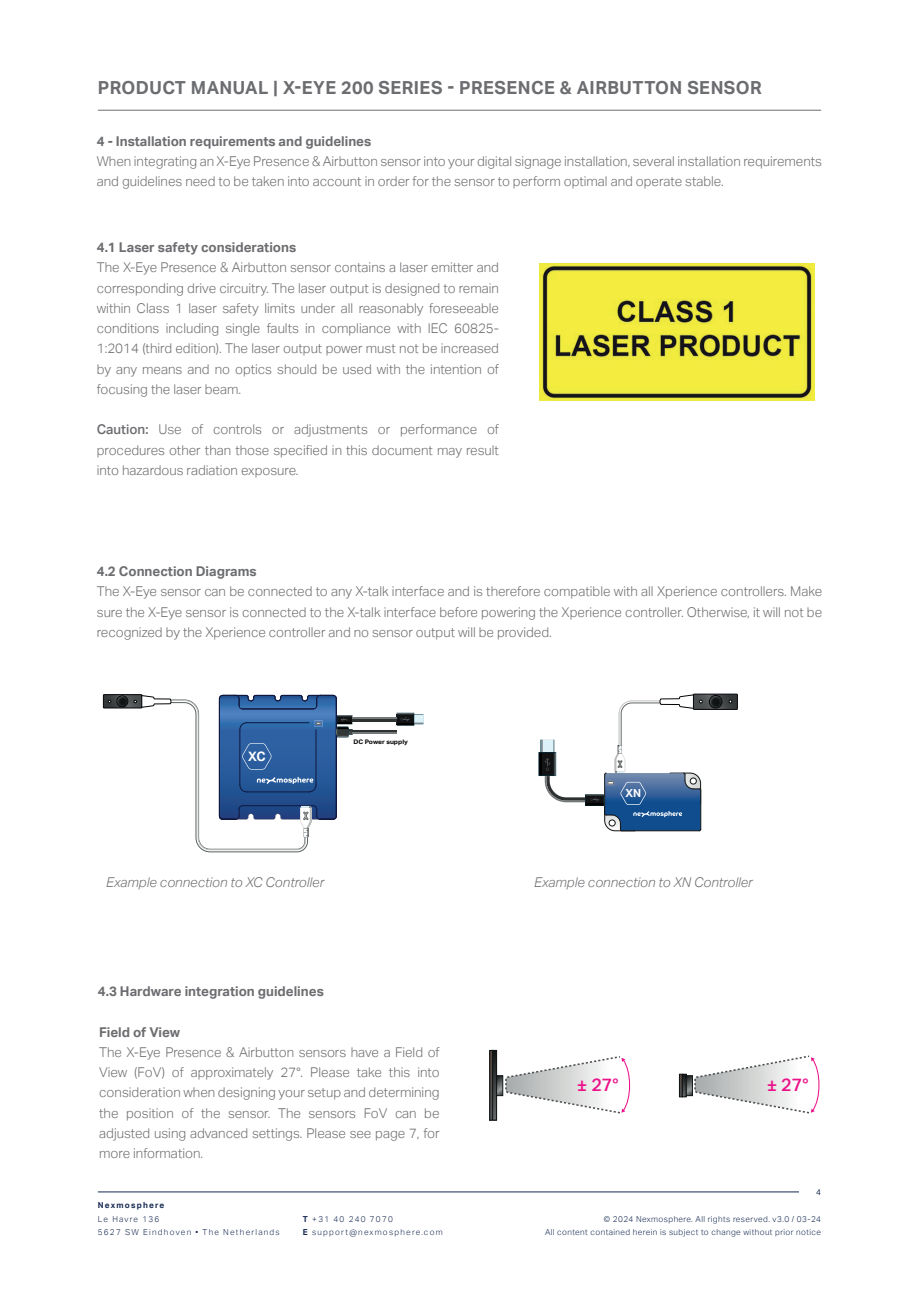
<style>
.page{position:relative;width:919px;height:1289px;background:#fff}
.page>*{position:absolute;margin:0;border:0;box-sizing:border-box;transform-origin:0 0}
.t1{font:700 18px "Aktiv Grotesk";letter-spacing:.025em;color:#6c6d70}
.t2{font:500 17.85px "Aktiv Grotesk";color:#eb128a}
.t3{font:300 13.5px/20.2px "Aktiv Grotesk";color:#6c6d70;text-align:justify}
.t4{font:700 13.5px "Aktiv Grotesk";color:#6c6d70}
.t5{font:italic 300 13.5px "Aktiv Grotesk";color:#6c6d70}
.t6{font:700 13.05px "Aktiv Grotesk";color:#fff}
.t7{font:700 11.1px "Aktiv Grotesk";color:#fff}
.t8{font:300 8.25px/13.5px "Aktiv Grotesk";letter-spacing:.05em;color:#172b52;text-align:right}
.t9{font:300 8.25px/13.5px "Aktiv Grotesk";letter-spacing:.15em;color:#172b52}
.t10{font:700 8.25px "Aktiv Grotesk";letter-spacing:.15em;color:#172b52}
.t11{font:8.25px "Aktiv Grotesk";color:#172b52}
.t12{font:700 6.3px "Aktiv Grotesk";color:#000001;scale:1.07 1}
.s1{font-weight:500}
.s2{font-weight:700}
</style>
<div class="page">
<hr style="left:98px;top:1191px;width:701px;height:1px;background:#172b52">
<hr style="left:98px;top:110px;width:723px;height:1px;background:#6c6d70">
<svg style="left:538px;top:694px;width:199px;height:137px"></svg>
<div style="left:709px;top:695px;width:13px;height:13px;border:1px solid #030508;border-radius:50%"></div>
<svg style="left:396px;top:712px;width:27px;height:13px"></svg>
<hr style="left:352px;top:719px;width:45px;height:3px;background:#2e3131">
<hr style="left:352px;top:717px;width:45px;height:2px;background:#75797a">
<hr style="left:352px;top:730px;width:45px;height:2px;background:#2e3131">
<hr style="left:352px;top:732px;width:45px;height:1px;background:#75797a">
<svg style="left:103px;top:694px;width:249px;height:158px"></svg>
<div style="left:117px;top:695px;width:11px;height:11px;border:1px solid #030508;border-radius:50%"></div>
<img style="left:539px;top:263px;width:275px;height:137px">
<div style="left:489px;top:1050px;width:4px;height:70px;border:1px solid #101415"></div>
<svg style="left:494px;top:1052px;width:1px;height:66px"></svg>
<div style="left:492px;top:1050px;width:5px;height:70px;border:1px solid #101415"></div>
<svg style="left:496px;top:1054px;width:135px;height:60px"></svg>
<div style="left:496px;top:1075px;width:7px;height:20px;border:1px solid #101415"></div>
<div style="left:679px;top:1073px;width:3px;height:24px;border:1px solid #101415"></div>
<div style="left:682px;top:1073px;width:4px;height:24px;border:1px solid #101415"></div>
<svg style="left:686px;top:1055px;width:134px;height:59px"></svg>
<div style="left:686px;top:1075px;width:6px;height:20px;border:1px solid #101415"></div>
<h1 class="t1" style="left:98px;top:78px;width:665px">PRODUCT MANUAL | X-EYE 200 SERIES - PRESENCE &amp; AIRBUTTON SENSOR</h1>
<p class="t4" style="left:97px;top:133px;width:276px">4 - Installation requirements and guidelines</p>
<p class="t3" style="left:97px;top:151px;width:726px">When integrating an X-Eye Presence &amp; Airbutton sensor into your digital signage installation, several installation requirements and guidelines need to be taken into account in order for the sensor to perform optimal and operate stable.</p>
<p class="t4" style="left:97px;top:239px;width:201px">4.1 Laser safety considerations</p>
<p class="t3" style="left:97px;top:257px;width:404px">The X-Eye Presence &amp; Airbutton sensor contains a laser emitter and corresponding drive circuitry. The laser output is designed to remain within Class 1 laser safety limits under all reasonably foreseeable conditions including single faults in compliance with IEC 60825- 1:2014 (third edition). The laser output power must not be increased by any means and no optics should be used with the intention of focusing the laser beam.</p>
<p class="t3" style="left:97px;top:419px;width:404px"><span class="s1">Caution:</span> Use of controls or adjustments or performance of procedures other than those specified in this document may result into hazardous radiation exposure.</p>
<p class="t4" style="left:97px;top:563px;width:161px">4.2 Connection Diagrams</p>
<p class="t3" style="left:97px;top:581px;width:726px">The X-Eye sensor can be connected to any X-talk interface and is therefore compatible with all Xperience controllers. Make sure the X-Eye sensor is connected to the X-talk interface before powering the Xperience controller. Otherwise, it will not be recognized by the Xperience controller and no sensor output will be provided.</p>
<p class="t6" style="left:248px;top:748px;width:19px">XC</p>
<p class="t12" style="left:353px;top:737px;width:52px">DC Power supply</p>
<p class="t7" style="left:625px;top:787px;width:17px">XN</p>
<p class="t5" style="left:106px;top:874px;width:219px">Example connection to XC Controller</p>
<p class="t5" style="left:534px;top:874px;width:220px">Example connection to XN Controller</p>
<p class="t4" style="left:98px;top:983px;width:227px">4.3 Hardware integration guidelines</p>
<p class="t4" style="left:99px;top:1024px;width:82px">Field of View</p>
<p class="t3" style="left:99px;top:1042px;width:342px">The X-Eye Presence &amp; Airbutton sensors have a Field of View (FoV) of approximately 27°. Please take this into consideration when designing your setup and determining the position of the sensor. The sensors FoV can be adjusted using advanced settings. Please see page 7, for more information.</p>
<p class="t10" style="left:98px;top:1200px;width:68px">Nexmosphere</p>
<p class="t9" style="left:98px;top:1212px;width:183px">Le Havre 136<br>5627 SW Eindhoven • The Netherlands</p>
<p class="t9" style="left:303px;top:1212px;width:141px"><span class="s2">T</span> +31 40 240 7070<br><span class="s2">E</span> support@nexmosphere.com</p>
<h2 class="t2" style="left:576px;top:1074px;width:43px">± 27°</h2>
<h2 class="t2" style="left:766px;top:1074px;width:43px">± 27°</h2>
<p class="t11" style="left:816px;top:1187px;width:6px">4</p>
<p class="t8" style="left:545px;top:1212px;width:277px">© 2024 Nexmosphere. All rights reserved. v3.0 / 03-24<br>All content contained herein is subject to change without prior notice</p>
</div>
